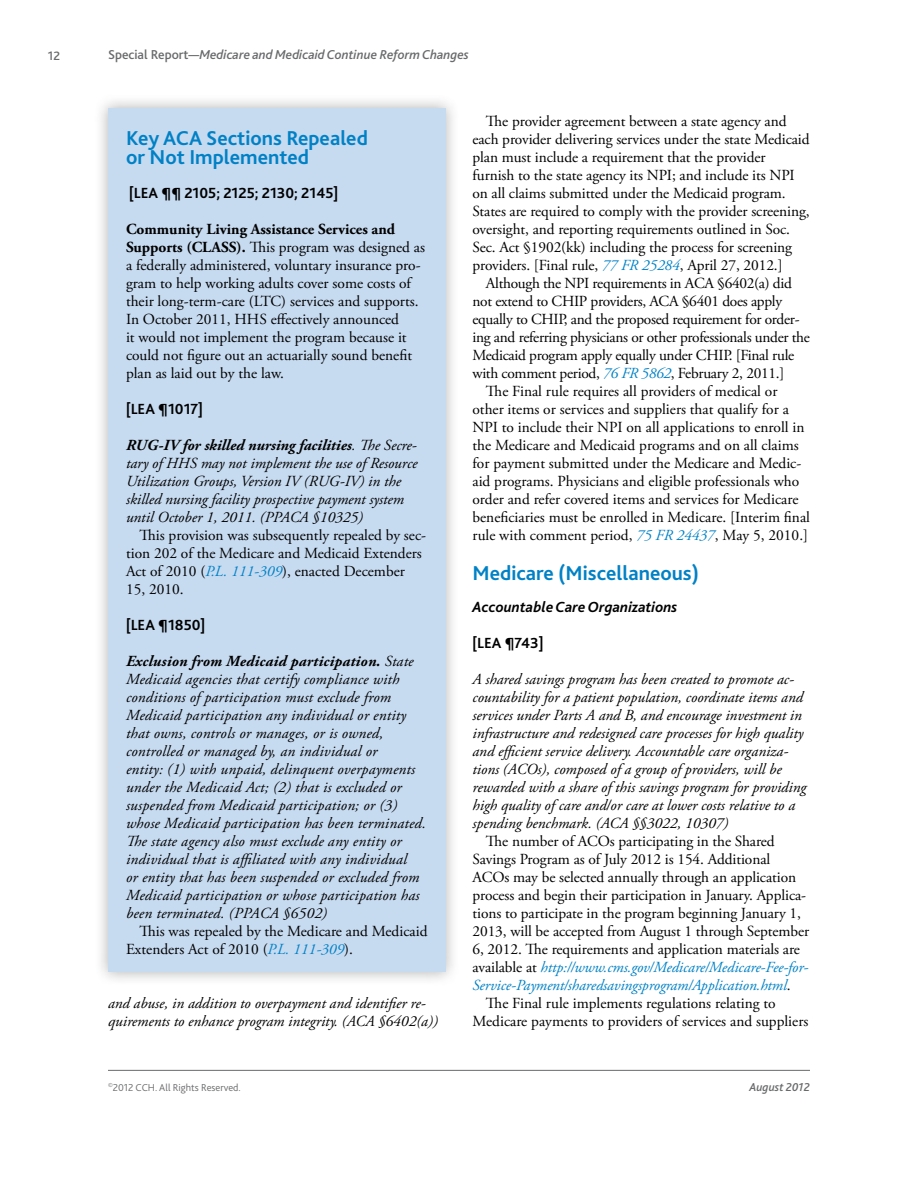
<style>
.page{position:relative;width:918px;height:1188px;background:#fff}
.page>*{position:absolute;margin:0;border:0;box-sizing:border-box;transform-origin:0 0}
.t1{font:700 21px/19.5px "Bliss 2";color:#0081c6}
.t2{font:15.3px/18px "Adobe Garamond Pro";letter-spacing:-.005em;color:#000}
.t3{font:italic 15.3px/18px "Adobe Garamond Pro";color:#000}
.t4{font:italic 15.3px "Adobe Garamond Pro";letter-spacing:-.005em;color:#0081c6}
.t5{font:700 15.3px "Bliss 2";color:#000}
.t6{font:italic 700 15.3px "Bliss 2";color:#000}
.t7{font:italic 500 13.5px "Bliss 2";color:#696a6c}
.t8{font:500 12.75px "Bliss 2";color:#696a6c}
.t9{font:italic 500 12px "Bliss 2";color:#696a6c}
.t10{font:300 10.5px "Bliss 2";color:#696a6c}
.s1{font-style:normal}
.s2{font-weight:700}
.s3{font-style:italic;color:#0081c6}
.s4{font-style:normal;color:#000}
</style>
<div class="page">
<hr style="left:108px;top:1070px;width:702px;height:1px;background:#696a6c">
<div style="left:94px;top:94px;width:366px;height:892px;background:#696a6c;opacity:.5"></div>
<div style="left:108px;top:108px;width:338px;height:864px;background:#c6daf0"></div>
<p class="t8" style="left:48px;top:48px;width:14px">12</p>
<p class="t7" style="left:108px;top:46px;width:362px"><span class="s1">Special Report—</span>Medicare and Medicaid Continue Reform Changes</p>
<h1 class="t1" style="left:126px;top:128px;width:243px">Key ACA Sections Repealed or Not Implemented</h1>
<p class="t5" style="left:129px;top:183px;width:210px">[LEA ¶¶ 2105; 2125; 2130; 2145]</p>
<p class="t2" style="left:126px;top:221px;width:301px"><span class="s2">Community Living Assistance Services and Supports (CLASS).</span> This program was designed as a federally administered, voluntary insurance pro&shy;gram to help working adults cover some costs of their long-term-care (LTC) services and supports.<br>In October 2011, HHS effectively announced<br>it would not implement the program because it could not figure out an actuarially sound benefit plan as laid out by the law.</p>
<p class="t5" style="left:126px;top:399px;width:78px">[LEA ¶1017]</p>
<p class="t3" style="left:126px;top:437px;width:293px"><span class="s2">RUG-IV for skilled nursing facilities</span>. The Secre&shy;tary of HHS may not implement the use of Resource Utilization Groups, Version IV (RUG-IV) in the skilled nursing facility prospective payment system until October 1, 2011. (PPACA §10325)</p>
<p class="t2" style="left:126px;top:527px;width:302px;text-indent:13px">This provision was subsequently repealed by sec&shy;tion 202 of the Medicare and Medicaid Extenders Act of 2010 (<span class="s3">P.L. 111-309</span>), enacted December 15, 2010.</p>
<p class="t5" style="left:126px;top:615px;width:81px">[LEA ¶1850]</p>
<p class="t3" style="left:126px;top:653px;width:301px"><span class="s2">Exclusion from Medicaid participation.</span> State Medicaid agencies that certify compliance with conditions of participation must exclude from Medicaid participation any individual or entity that owns, controls or manages, or is owned, controlled or managed by, an individual or<br>entity: (1) with unpaid, delinquent overpayments under the Medicaid Act; (2) that is excluded or suspended from Medicaid participation; or (3) whose Medicaid participation has been terminated.<br>The state agency also must exclude any entity or individual that is affiliated with any individual<br>or entity that has been suspended or excluded from Medicaid participation or whose participation has been terminated. (PPACA §6502)</p>
<p class="t2" style="left:126px;top:923px;width:303px;text-indent:13px">This was repealed by the Medicare and Medicaid<br>Extenders Act of 2010 (<span class="s3">P.L. 111-309</span>).</p>
<p class="t3" style="left:108px;top:995px;width:331px">and abuse, in addition to overpayment and identifier re&shy;quirements to enhance program integrity. (ACA §6402(a))</p>
<p class="t2" style="left:472px;top:113px;width:339px;text-indent:13px">The provider agreement between a state agency and each provider delivering services under the state Medicaid plan must include a requirement that the provider furnish to the state agency its NPI; and include its NPI on all claims submitted under the Medicaid program.<br>States are required to comply with the provider screening, oversight, and reporting requirements outlined in Soc.<br>Sec. Act §1902(kk) including the process for screening providers. [Final rule, <span class="s3">77 FR 25284</span>, April 27, 2012.]</p>
<p class="t2" style="left:486px;top:275px;width:307px">Although the NPI requirements in ACA §6402(a) did</p>
<p class="t2" style="left:472px;top:293px;width:311px">not extend to CHIP providers, ACA §6401 does apply</p>
<p class="t2" style="left:472px;top:311px;width:329px">equally to CHIP, and the proposed requirement for order-</p>
<p class="t2" style="left:472px;top:329px;width:339px">ing and referring physicians or other professionals under the</p>
<p class="t2" style="left:472px;top:347px;width:323px">Medicaid program apply equally under CHIP. [Final rule</p>
<p class="t2" style="left:472px;top:365px;width:313px">with comment period, <span class="s3">76 FR 5862</span>, February 2, 2011.]</p>
<p class="t2" style="left:486px;top:383px;width:293px">The Final rule requires all providers of medical or</p>
<p class="t2" style="left:472px;top:401px;width:318px">other items or services and suppliers that qualify for a</p>
<p class="t2" style="left:472px;top:419px;width:334px">NPI to include their NPI on all applications to enroll in</p>
<p class="t2" style="left:472px;top:437px;width:328px">the Medicare and Medicaid programs and on all claims</p>
<p class="t2" style="left:472px;top:455px;width:330px">for payment submitted under the Medicare and Medic-</p>
<p class="t2" style="left:472px;top:473px;width:328px">aid programs. Physicians and eligible professionals who</p>
<p class="t2" style="left:472px;top:491px;width:327px">order and refer covered items and services for Medicare</p>
<p class="t2" style="left:472px;top:509px;width:339px">beneficiaries must be enrolled in Medicare. [Interim final</p>
<p class="t2" style="left:472px;top:527px;width:337px">rule with comment period, <span class="s3">75 FR 24437</span>, May 5, 2010.]</p>
<h1 class="t1" style="left:472px;top:563px;width:228px">Medicare (Miscellaneous)</h1>
<p class="t6" style="left:472px;top:597px;width:206px">Accountable Care Organizations</p>
<p class="t5" style="left:472px;top:633px;width:72px">[LEA ¶743]</p>
<p class="t3" style="left:472px;top:671px;width:335px">A shared savings program has been created to promote ac&shy;countability for a patient population, coordinate items and services under Parts A and B, and encourage investment in infrastructure and redesigned care processes for high quality and efficient service delivery. Accountable care organiza&shy;tions (ACOs), composed of a group of providers, will be rewarded with a share of this savings program for providing high quality of care and/or care at lower costs relative to a spending benchmark. (ACA §§3022, 10307)</p>
<p class="t2" style="left:486px;top:833px;width:290px">The number of ACOs participating in the Shared</p>
<p class="t2" style="left:472px;top:851px;width:299px">Savings Program as of July 2012 is 154. Additional</p>
<p class="t2" style="left:472px;top:869px;width:325px">ACOs may be selected annually through an application</p>
<p class="t2" style="left:472px;top:887px;width:335px">process and begin their participation in January. Applica-</p>
<p class="t2" style="left:472px;top:905px;width:330px">tions to participate in the program beginning January 1,</p>
<p class="t2" style="left:472px;top:923px;width:338px">2013, will be accepted from August 1 through September</p>
<p class="t2" style="left:472px;top:941px;width:329px">6, 2012. The requirements and application materials are</p>
<p class="t4" style="left:472px;top:958px;width:338px"><span class="s4">available at</span> http://www.cms.gov/Medicare/Medicare-Fee-for-</p>
<p class="t4" style="left:472px;top:976px;width:320px">Service-Payment/sharedsavingsprogram/Application.html<span class="s4">.</span></p>
<p class="t2" style="left:486px;top:995px;width:291px">The Final rule implements regulations relating to</p>
<p class="t2" style="left:472px;top:1013px;width:337px">Medicare payments to providers of services and suppliers</p>
<p class="t10" style="left:108px;top:1081px;width:134px"><sup>©</sup>2012 CCH. All Rights Reserved.</p>
<p class="t9" style="left:749px;top:1079px;width:62px">August 2012</p>
</div>
